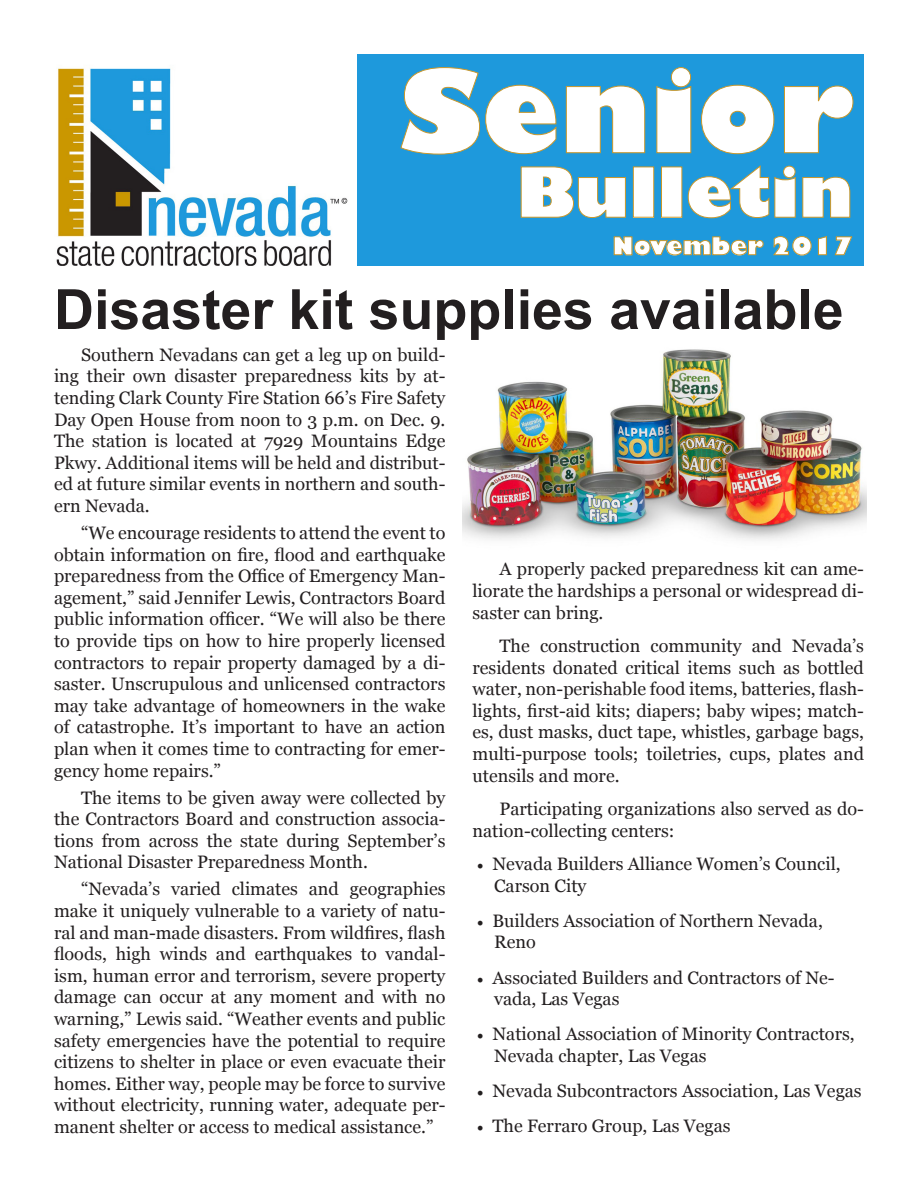
<style>
.page{position:relative;width:918px;height:1188px;background:#fff}
.page>*{position:absolute;margin:0;border:0;box-sizing:border-box;transform-origin:0 0}
.t1{font:800 112.5px "Gill Sans";color:#fff}
.t2{font:800 67.5px "Gill Sans";color:#fff}
.headline{font:700 55.5px "Arial";color:#231f20}
.t3{font:800 24px "Gill Sans";color:#fff}
.body_copy{font:18px/21.6px "Georgia";color:#231f20;text-align:justify}
.s1{font-family:"Minion Pro"}
</style>
<div class="page">
<img style="left:56px;top:68px;width:292px;height:198px">
<div style="left:357px;top:54px;width:507px;height:212px;background:#1e99dc"></div>
<svg style="left:400px;top:67px;width:157px;height:88px"></svg>
<svg style="left:566px;top:85px;width:79px;height:68px"></svg>
<svg style="left:656px;top:67px;width:36px;height:86px"></svg>
<svg style="left:701px;top:84px;width:74px;height:70px"></svg>
<svg style="left:784px;top:85px;width:70px;height:68px"></svg>
<svg style="left:520px;top:166px;width:106px;height:52px"></svg>
<div style="left:633px;top:167px;width:21px;height:50px;border:1px solid #c9982c"></div>
<svg style="left:687px;top:165px;width:109px;height:54px"></svg>
<svg style="left:802px;top:176px;width:49px;height:42px"></svg>
<svg style="left:613px;top:236px;width:151px;height:20px"></svg>
<svg style="left:773px;top:236px;width:39px;height:20px"></svg>
<svg style="left:818px;top:236px;width:9px;height:19px"></svg>
<svg style="left:835px;top:236px;width:17px;height:19px"></svg>
<img style="left:462px;top:349px;width:405px;height:191px">
<p class="t1" style="left:400px;top:41px;width:455px">Senior</p>
<p class="t2" style="left:516px;top:150px;width:338px">Bulletin</p>
<p class="t3" style="left:612px;top:231px;width:242px">November 2017</p>
<p class="headline" style="left:54px;top:273px;width:791px">Disaster kit supplies available</p>
<p class="body_copy" style="left:54px;top:344px;width:393px;text-indent:27px">Southern Nevadans can get a leg up on build&shy;ing their own disaster preparedness kits by at&shy;tending Clark County Fire Station 66’s Fire Safety Day Open House from noon to 3 p.m. on Dec. 9.<br>The station is located at 7929 Mountains Edge Pkwy. Additional items will be held and distribut&shy;ed at future similar events in northern and south&shy;ern Nevada.</p>
<p class="body_copy" style="left:54px;top:522px;width:393px;text-indent:27px">“We encourage residents to attend the event to obtain information on fire, flood and earthquake preparedness from the Office of Emergency Man&shy;agement,” said Jennifer Lewis, Contractors Board public information officer. “We will also be there to provide tips on how to hire properly licensed contractors to repair property damaged by a di&shy;saster. Unscrupulous and unlicensed contractors may take advantage of homeowners in the wake of catastrophe. It’s important to have an action plan when it comes time to contracting for emer&shy;gency home repairs.”</p>
<p class="body_copy" style="left:54px;top:787px;width:393px;text-indent:27px">The items to be given away were collected by the Contractors Board and construction associa&shy;tions from across the state during September’s National Disaster Preparedness Month.</p>
<p class="body_copy" style="left:54px;top:879px;width:393px;text-indent:27px">“Nevada’s varied climates and geographies make it uniquely vulnerable to a variety of natu&shy;ral and man-made disasters. From wildfires, flash floods, high winds and earthquakes to vandal&shy;ism, human error and terrorism, severe property damage can occur at any moment and with no warning,” Lewis said. “Weather events and public safety emergencies have the potential to require citizens to shelter in place or even evacuate their homes. Either way, people may be force to survive without electricity, running water, adequate per&shy;manent shelter or access to medical assistance.”</p>
<p class="body_copy" style="left:472px;top:559px;width:393px;text-indent:27px">A properly packed preparedness kit can ame&shy;liorate the hardships a personal or widespread di&shy;saster can bring.</p>
<p class="body_copy" style="left:472px;top:635px;width:393px;text-indent:27px">The construction community and Nevada’s residents donated critical items such as bottled water, non-perishable food items, batteries, flash&shy;lights, first-aid kits; diapers; baby wipes; match&shy;es, dust masks, duct tape, whistles, garbage bags, multi-purpose tools; toiletries, cups, plates and utensils and more.</p>
<p class="body_copy" style="left:472px;top:798px;width:393px;text-indent:27px">Participating organizations also served as do&shy;nation-collecting centers:</p>
<p class="body_copy" style="left:494px;top:854px;width:348px;text-indent:-17px"><span class="s1">•</span> Nevada Builders Alliance Women’s Council,<br>Carson City</p>
<p class="body_copy" style="left:494px;top:910px;width:330px;text-indent:-17px"><span class="s1">•</span> Builders Association of Northern Nevada,<br>Reno</p>
<p class="body_copy" style="left:494px;top:967px;width:342px;text-indent:-17px"><span class="s1">•</span> Associated Builders and Contractors of Ne&shy;vada, Las Vegas</p>
<p class="body_copy" style="left:494px;top:1024px;width:362px;text-indent:-17px"><span class="s1">•</span> National Association of Minority Contractors,<br>Nevada chapter, Las Vegas</p>
<p class="body_copy" style="left:477px;top:1080px;width:386px"><span class="s1">•</span> Nevada Subcontractors Association, Las Vegas</p>
<p class="body_copy" style="left:477px;top:1115px;width:255px"><span class="s1">•</span> The Ferraro Group, Las Vegas</p>
</div>
